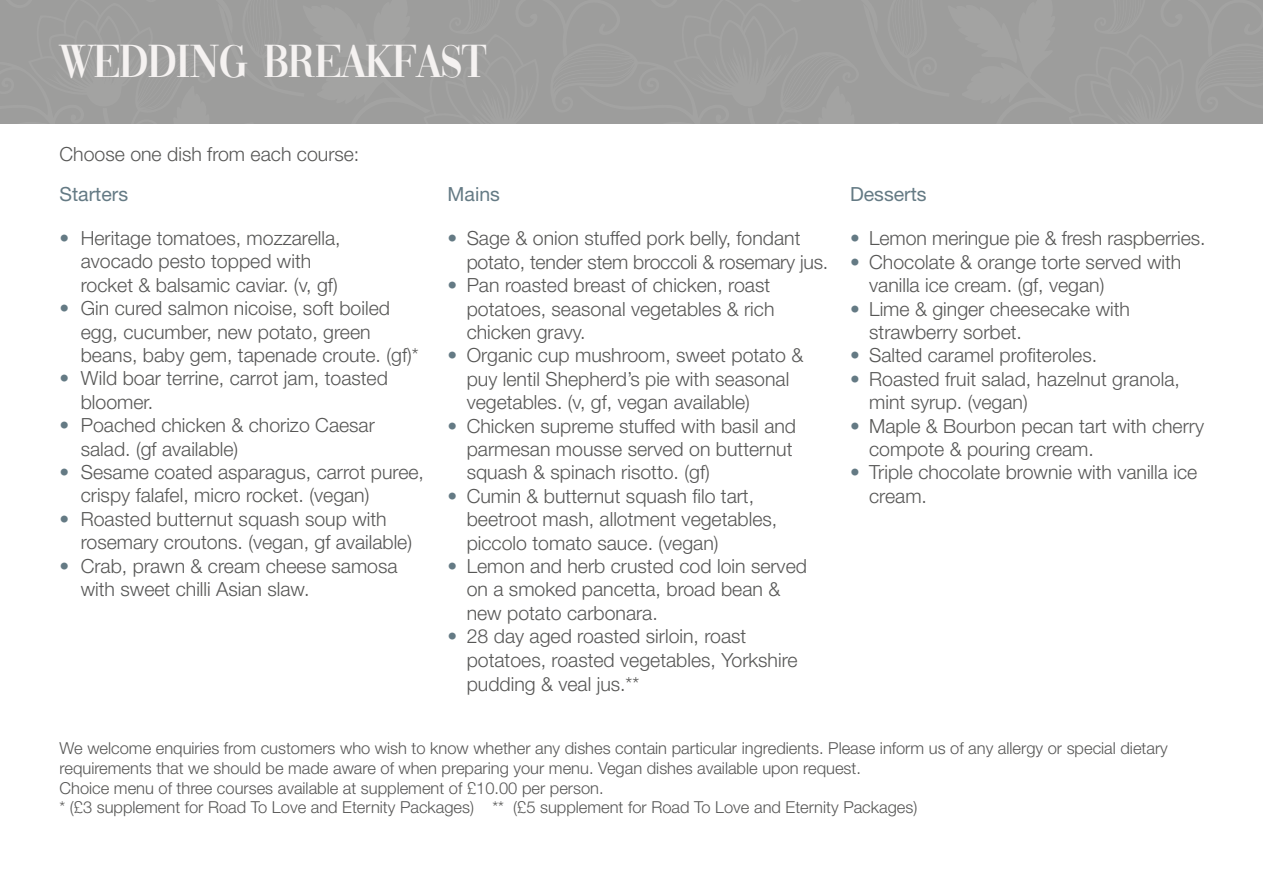
<style>
.page{position:relative;width:1263px;height:893px;background:#fff}
.page>*{position:absolute;margin:0;border:0;box-sizing:border-box;transform-origin:0 0}
.t1{font:48px "Vogue";letter-spacing:-.025em;color:#f5f2f1}
.t2{font:300 19.5px/23.4px "Helvetica Neue LT Std";color:#575756}
.t3{font:19.5px "Helvetica Neue LT Std";color:#647a84}
.t4{font:300 16.5px/19.8px "Helvetica Neue LT Std";color:#575756}
.s1{color:#647a84}
</style>
<div class="page">
<div style="left:0;top:0;width:1263px;height:123px;background:#9d9d9c"></div>
<h1 class="t1" style="left:60px;top:44px;width:429px">WEDDING BREAKFAST</h1>
<p class="t2" style="left:60px;top:142px;width:301px">Choose one dish from each course:</p>
<p class="t3" style="left:60px;top:182px;width:70px">Starters</p>
<p class="t2" style="left:81px;top:226px;width:261px;text-indent:-21px"><span class="s1">•</span> Heritage tomatoes, mozzarella, avocado pesto topped with rocket &amp; balsamic caviar. (v, gf)</p>
<p class="t2" style="left:81px;top:296px;width:339px;text-indent:-21px"><span class="s1">•</span> Gin cured salmon nicoise, soft boiled egg, cucumber, new potato, green beans, baby gem, tapenade croute. (gf)*</p>
<p class="t2" style="left:81px;top:366px;width:309px;text-indent:-21px"><span class="s1">•</span> Wild boar terrine, carrot jam, toasted bloomer.</p>
<p class="t2" style="left:81px;top:413px;width:296px;text-indent:-21px"><span class="s1">•</span> Poached chicken &amp; chorizo Caesar salad. (gf available)</p>
<p class="t2" style="left:81px;top:460px;width:345px;text-indent:-21px"><span class="s1">•</span> Sesame coated asparagus, carrot puree, crispy falafel, micro rocket. (vegan)</p>
<p class="t2" style="left:81px;top:507px;width:333px;text-indent:-21px"><span class="s1">•</span> Roasted butternut squash soup with rosemary croutons. (vegan, gf available)</p>
<p class="t2" style="left:81px;top:553px;width:318px;text-indent:-21px"><span class="s1">•</span> Crab, prawn &amp; cream cheese samosa with sweet chilli Asian slaw.</p>
<p class="t3" style="left:448px;top:182px;width:54px">Mains</p>
<p class="t2" style="left:467px;top:226px;width:363px;text-indent:-19px"><span class="s1">•</span> Sage &amp; onion stuffed pork belly, fondant potato, tender stem broccoli &amp; rosemary jus.</p>
<p class="t2" style="left:467px;top:273px;width:309px;text-indent:-19px"><span class="s1">•</span> Pan roasted breast of chicken, roast potatoes, seasonal vegetables &amp; rich chicken gravy.</p>
<p class="t2" style="left:467px;top:343px;width:338px;text-indent:-19px"><span class="s1">•</span> Organic cup mushroom, sweet potato &amp; puy lentil Shepherd’s pie with seasonal vegetables. (v, gf, vegan available)</p>
<p class="t2" style="left:467px;top:414px;width:331px;text-indent:-19px"><span class="s1">•</span> Chicken supreme stuffed with basil and parmesan mousse served on butternut squash &amp; spinach risotto. (gf)</p>
<p class="t2" style="left:467px;top:484px;width:312px;text-indent:-19px"><span class="s1">•</span> Cumin &amp; butternut squash filo tart, beetroot mash, allotment vegetables, piccolo tomato sauce. (vegan)</p>
<p class="t2" style="left:467px;top:554px;width:342px;text-indent:-19px"><span class="s1">•</span> Lemon and herb crusted cod loin served on a smoked pancetta, broad bean &amp; new potato carbonara.</p>
<p class="t2" style="left:467px;top:624px;width:332px;text-indent:-19px"><span class="s1">•</span> 28 day aged roasted sirloin, roast potatoes, roasted vegetables, Yorkshire pudding &amp; veal jus.**</p>
<p class="t3" style="left:850px;top:182px;width:78px">Desserts</p>
<p class="t2" style="left:850px;top:226px;width:357px"><span class="s1">•</span> Lemon meringue pie &amp; fresh raspberries.</p>
<p class="t2" style="left:869px;top:250px;width:314px;text-indent:-19px"><span class="s1">•</span> Chocolate &amp; orange torte served with vanilla ice cream. (gf, vegan)</p>
<p class="t2" style="left:869px;top:297px;width:262px;text-indent:-19px"><span class="s1">•</span> Lime &amp; ginger cheesecake with strawberry sorbet.</p>
<p class="t2" style="left:850px;top:343px;width:249px"><span class="s1">•</span> Salted caramel profiteroles.</p>
<p class="t2" style="left:869px;top:367px;width:312px;text-indent:-19px"><span class="s1">•</span> Roasted fruit salad, hazelnut granola, mint syrup. (vegan)</p>
<p class="t2" style="left:869px;top:414px;width:336px;text-indent:-19px"><span class="s1">•</span> Maple &amp; Bourbon pecan tart with cherry compote &amp; pouring cream.</p>
<p class="t2" style="left:869px;top:460px;width:330px;text-indent:-19px"><span class="s1">•</span> Triple chocolate brownie with vanilla ice cream.</p>
<p class="t4" style="left:60px;top:738px;width:1110px">We welcome enquiries from customers who wish to know whether any dishes contain particular ingredients. Please inform us of any allergy or special dietary requirements that we should be made aware of when preparing your menu. Vegan dishes available upon request.<br>Choice menu of three courses available at supplement of £10.00 per person.<br>* (£3 supplement for Road To Love and Eternity Packages) ** (£5 supplement for Road To Love and Eternity Packages)</p>
</div>
